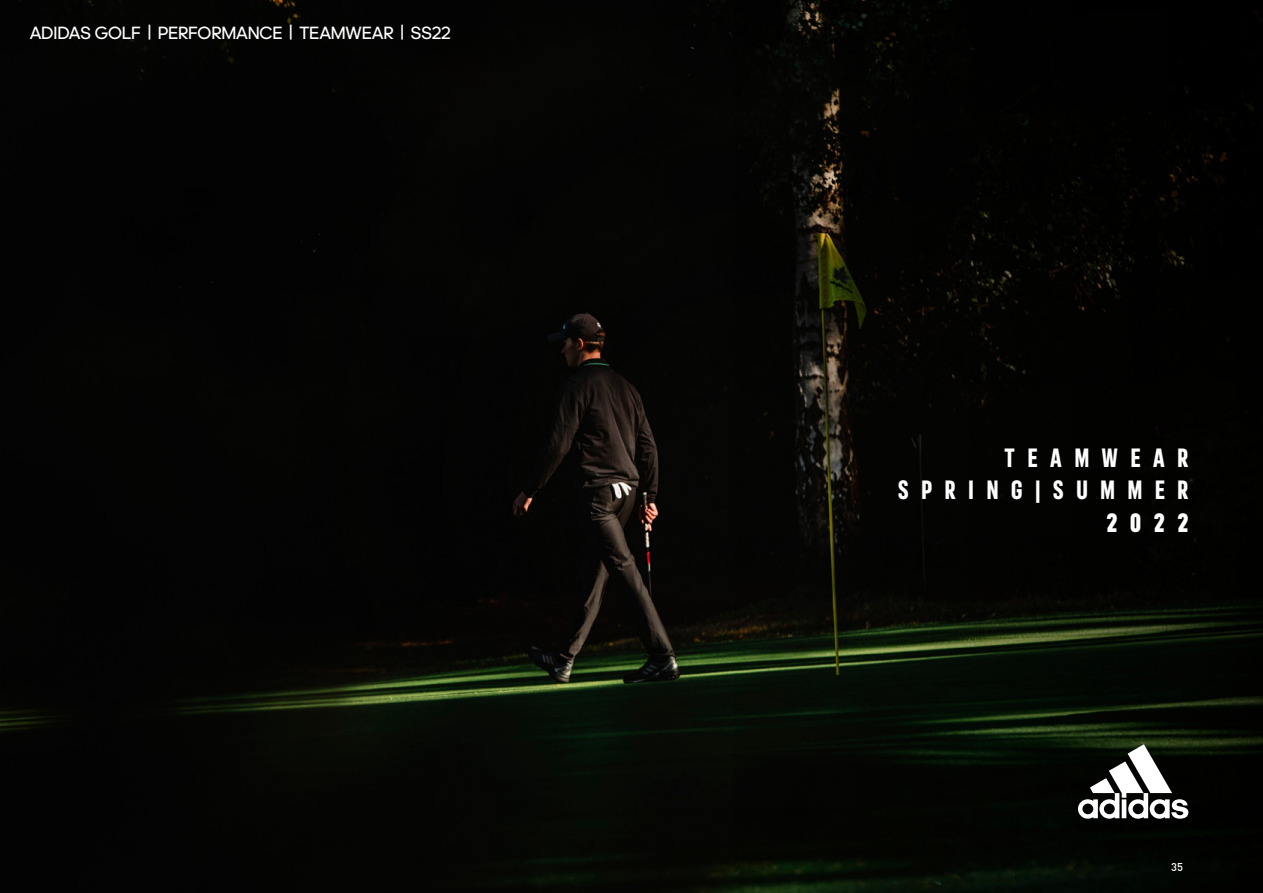
<style>
.page{position:relative;width:1263px;height:893px;background:#fff}
.page>*{position:absolute;margin:0;border:0;box-sizing:border-box;transform-origin:0 0}
.t1{font:700 27px "adineue PRO Cond";letter-spacing:.475em;color:#fff}
.t2{font:900 27px "adineue PRO Cond";color:#fff}
.t3{font:18px "adineue PRO";letter-spacing:.005em;color:#fff}
.t4{font:500 11.1px "Adihaus DIN";color:#fff}
</style>
<div class="page">
<img style="left:0;top:0;width:732px;height:893px">
<svg style="left:732px;top:0;width:531px;height:893px;background:#060703"></svg>
<svg style="left:1078px;top:744px;width:110px;height:75px"></svg>
<p class="t3" style="left:30px;top:22px;width:422px">ADIDAS GOLF | PERFORMANCE | TEAMWEAR | SS22</p>
<p class="t1" style="left:1004px;top:442px;width:185px">TEAMWEAR</p>
<p class="t1" style="left:898px;top:475px;width:292px">SPRING|SUMMER</p>
<p class="t2" style="left:1106px;top:507px;width:83px">2022</p>
<p class="t4" style="left:1171px;top:858px;width:13px">35</p>
</div>
